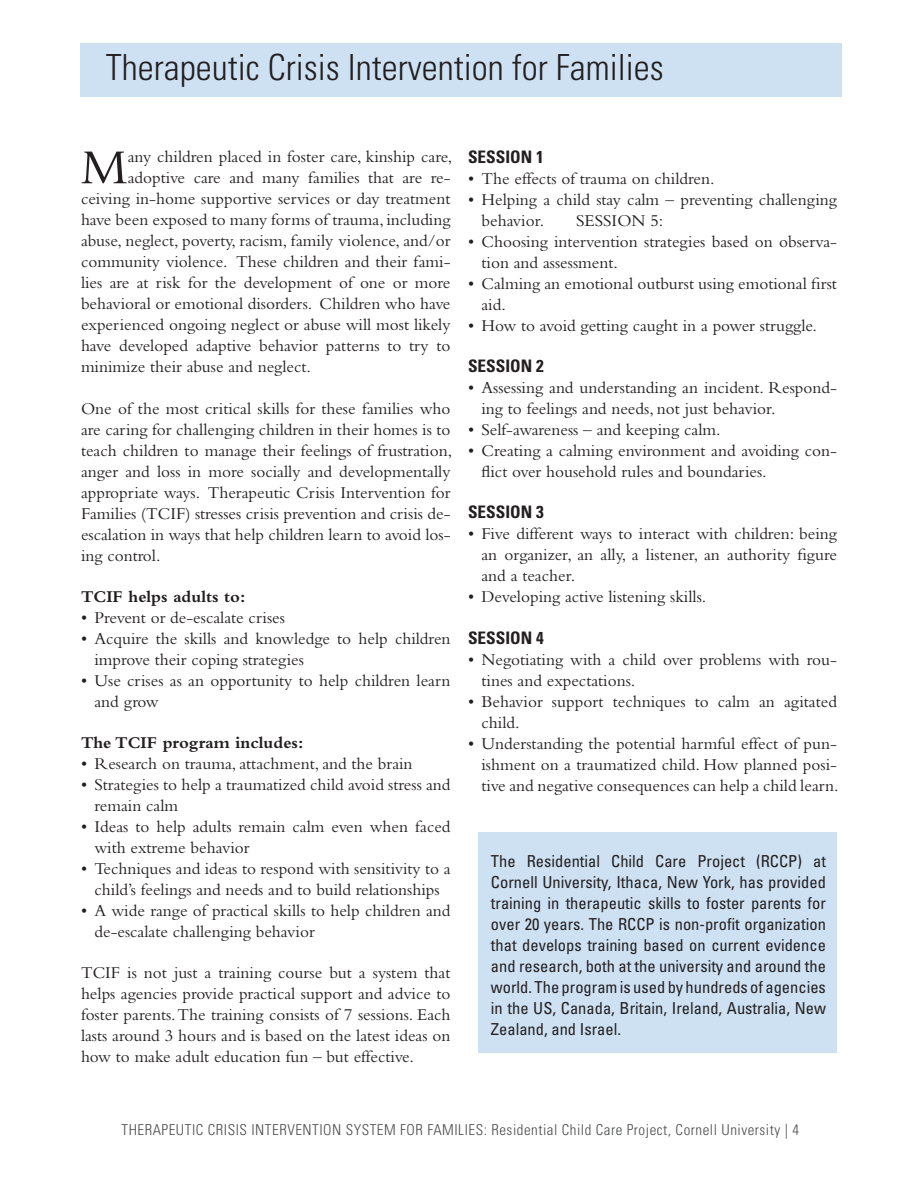
<style>
.page{position:relative;width:918px;height:1188px;background:#fff}
.page>*{position:absolute;margin:0;border:0;box-sizing:border-box;transform-origin:0 0}
.t1{font:51px "Bembo";color:#231f20}
.t2{font:300 condensed 36px "Univers";color:#231f20}
.t3{font:17.25px/21px "Bembo";color:#231f20}
.t4{font:700 17.25px "Bembo";color:#231f20}
.t5{font:700 condensed 17.25px "Univers";color:#231f20}
.t6{font:condensed 16.5px/21px "Univers";color:#231f20;text-align:justify}
.t7{font:300 condensed 15px "Univers";letter-spacing:.035em;color:#4b4c4d}
</style>
<div class="page">
<div style="left:479px;top:833px;width:358px;height:220px;background:#cee1f3"></div>
<div style="left:80px;top:44px;width:762px;height:53px;background:#cee1f3"></div>
<p class="t2" style="left:106px;top:45px;width:559px">Therapeutic Crisis Intervention for Families</p>
<p class="t1" style="left:81px;top:138px;width:48px">M</p>
<p class="t3" style="left:128px;top:146px;width:326px">any children placed in foster care, kinship care,</p>
<p class="t3" style="left:128px;top:167px;width:324px">adoptive care and many families that are re-</p>
<p class="t3" style="left:81px;top:188px;width:371px">ceiving in-home supportive services or day treatment</p>
<p class="t3" style="left:81px;top:209px;width:371px">have been exposed to many forms of trauma, including</p>
<p class="t3" style="left:81px;top:230px;width:371px">abuse, neglect, poverty, racism, family violence, and/or</p>
<p class="t3" style="left:81px;top:251px;width:371px">community violence. These children and their fami-</p>
<p class="t3" style="left:81px;top:272px;width:371px">lies are at risk for the development of one or more</p>
<p class="t3" style="left:81px;top:293px;width:371px">behavioral or emotional disorders. Children who have</p>
<p class="t3" style="left:81px;top:314px;width:371px">experienced ongoing neglect or abuse will most likely</p>
<p class="t3" style="left:81px;top:335px;width:371px">have developed adaptive behavior patterns to try to</p>
<p class="t3" style="left:81px;top:356px;width:231px">minimize their abuse and neglect.</p>
<p class="t3" style="left:81px;top:397px;width:373px;text-align:justify">One of the most critical skills for these families who are caring for challenging children in their homes is to teach children to manage their feelings of frustration, anger and loss in more socially and developmentally appropriate ways. Therapeutic Crisis Intervention for Families (TCIF) stresses crisis prevention and crisis de&shy;escalation in ways that help children learn to avoid los&shy;ing control.</p>
<p class="t4" style="left:81px;top:587px;width:166px">TCIF helps adults to:</p>
<p class="t3" style="left:81px;top:607px;width:205px">• Prevent or de-escalate crises</p>
<p class="t3" style="left:94px;top:628px;width:358px;text-indent:-14px">• Acquire the skills and knowledge to help children improve their coping strategies</p>
<p class="t3" style="left:94px;top:670px;width:357px;text-indent:-14px">• Use crises as an opportunity to help children learn and grow</p>
<p class="t4" style="left:81px;top:733px;width:224px">The TCIF program includes:</p>
<p class="t3" style="left:81px;top:753px;width:333px">• Research on trauma, attachment, and the brain</p>
<p class="t3" style="left:94px;top:774px;width:358px;text-indent:-14px">• Strategies to help a traumatized child avoid stress and remain calm</p>
<p class="t3" style="left:94px;top:816px;width:358px;text-indent:-14px">• Ideas to help adults remain calm even when faced with extreme behavior</p>
<p class="t3" style="left:81px;top:858px;width:371px;text-align:center">• Techniques and ideas to respond with sensitivity to a child’s feelings and needs and to build relationships</p>
<p class="t3" style="left:94px;top:900px;width:357px;text-indent:-14px">• A wide range of practical skills to help children and de-escalate challenging behavior</p>
<p class="t3" style="left:81px;top:962px;width:371px;text-align:justify">TCIF is not just a training course but a system that helps agencies provide practical support and advice to foster parents. The training consists of 7 sessions. Each lasts around 3 hours and is based on the latest ideas on how to make adult education fun – but effective.</p>
<p class="t5" style="left:468px;top:146px;width:77px">SESSION 1</p>
<p class="t3" style="left:468px;top:168px;width:248px">• The effects of trauma on children.</p>
<p class="t3" style="left:482px;top:189px;width:357px;text-indent:-14px">• Helping a child stay calm – preventing challenging behavior.</p>
<p class="t3" style="left:576px;top:210px;width:89px">SESSION 5:</p>
<p class="t3" style="left:482px;top:231px;width:357px;text-indent:-14px">• Choosing intervention strategies based on observa&shy;tion and assessment.</p>
<p class="t3" style="left:482px;top:273px;width:357px;text-indent:-14px">• Calming an emotional outburst using emotional first aid.</p>
<p class="t3" style="left:468px;top:315px;width:351px">• How to avoid getting caught in a power struggle.</p>
<p class="t5" style="left:468px;top:355px;width:77px">SESSION 2</p>
<p class="t3" style="left:482px;top:377px;width:357px;text-indent:-14px">• Assessing and understanding an incident. Respond&shy;ing to feelings and needs, not just behavior.</p>
<p class="t3" style="left:468px;top:419px;width:254px">• Self-awareness – and keeping calm.</p>
<p class="t3" style="left:482px;top:440px;width:357px;text-indent:-14px">• Creating a calming environment and avoiding con&shy;flict over household rules and boundaries.</p>
<p class="t5" style="left:468px;top:502px;width:77px">SESSION 3</p>
<p class="t3" style="left:482px;top:523px;width:357px;text-align:justify;text-indent:-14px">• Five different ways to interact with children: being an organizer, an ally, a listener, an authority figure and a teacher.</p>
<p class="t3" style="left:468px;top:586px;width:240px">• Developing active listening skills.</p>
<p class="t5" style="left:468px;top:627px;width:77px">SESSION 4</p>
<p class="t3" style="left:482px;top:648px;width:357px;text-indent:-14px">• Negotiating with a child over problems with rou&shy;tines and expectations.</p>
<p class="t3" style="left:482px;top:690px;width:357px;text-indent:-14px">• Behavior support techniques to calm an agitated child.</p>
<p class="t3" style="left:482px;top:732px;width:359px;text-align:justify;text-indent:-14px">• Understanding the potential harmful effect of pun&shy;ishment on a traumatized child. How planned posi&shy;tive and negative consequences can help a child learn.</p>
<p class="t6" style="left:491px;top:850px;width:337px">The Residential Child Care Project (RCCP) at Cornell University, Ithaca, New York, has provided training in therapeutic skills to foster parents for over 20 years. The RCCP is non-profit organization that develops training based on current evidence and research, both at the university and around the world. The program is used by hundreds of agencies in the US, Canada, Britain, Ireland, Australia, New Zealand, and Israel.</p>
<p class="t7" style="left:122px;top:1120px;width:679px">THERAPEUTIC CRISIS INTERVENTION SYSTEM FOR FAMILIES: Residential Child Care Project, Cornell University | 4</p>
</div>
